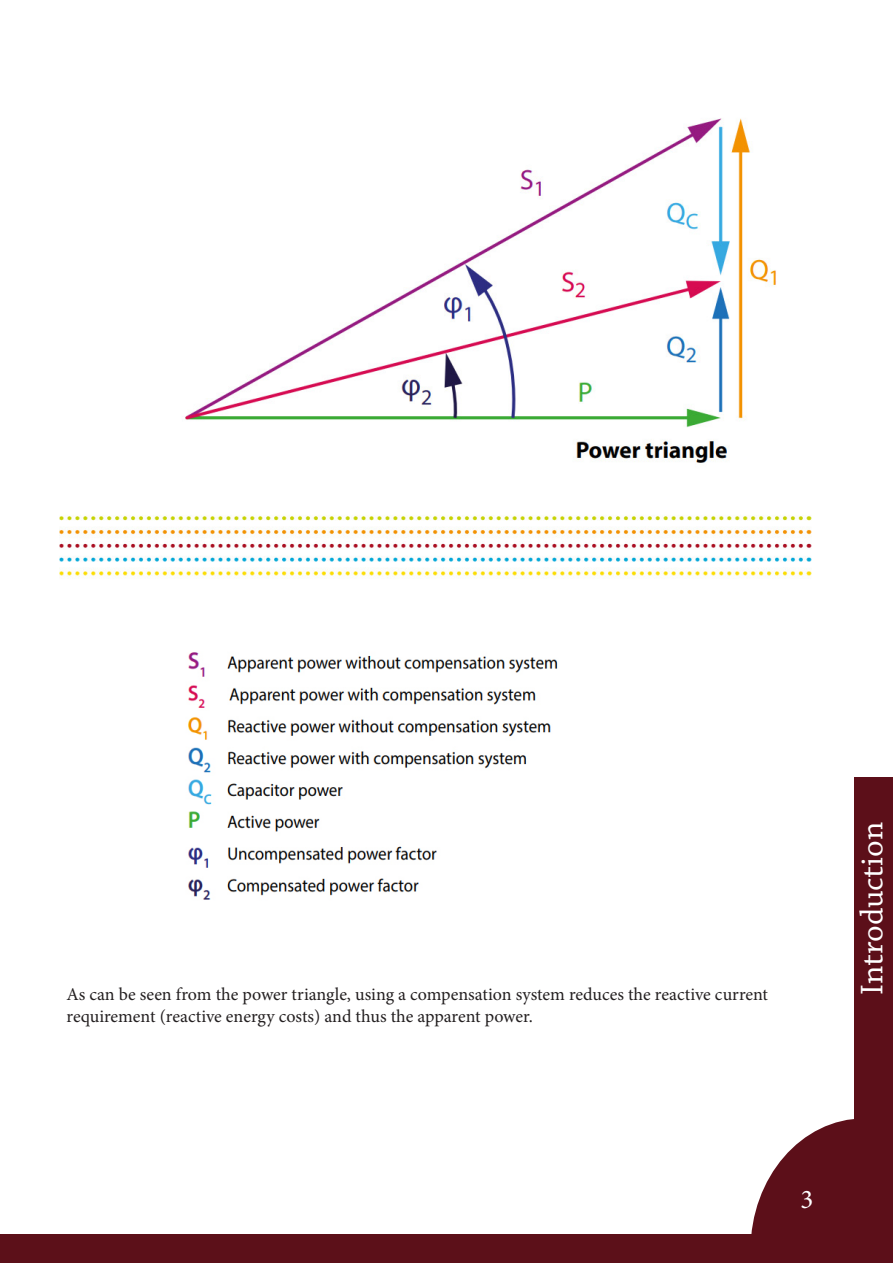
<style>
.page{position:relative;width:893px;height:1263px;background:#fff}
.page>*{position:absolute;margin:0;border:0;box-sizing:border-box;transform-origin:0 0}
.t1{font:33px "Chaparral Pro";color:#fff}
.t2{font:27px "Minion Pro";color:#fff}
.t3{font:18px "Minion Pro";color:#231f20}
</style>
<div class="page">
<div style="left:0;top:1234px;width:893px;height:29px;background:#5c1019"></div>
<div style="left:854px;top:777px;width:39px;height:451px;background:#5c0f19"></div>
<svg style="left:751px;top:1119px;width:142px;height:115px"></svg>
<img style="left:60px;top:118px;width:752px;height:461px">
<img style="left:188px;top:652px;width:370px;height:248px">
<p class="t3" style="left:67px;top:982px;width:703px">As can be seen from the power triangle, using a compensation system reduces the reactive current</p>
<p class="t3" style="left:67px;top:1004px;width:468px">requirement (reactive energy costs) and thus the apparent power.</p>
<p class="t1" style="left:854px;top:995px;width:175px;rotate:-90deg">Introduction</p>
<h2 class="t2" style="left:800px;top:1181px;width:14px">3</h2>
</div>
